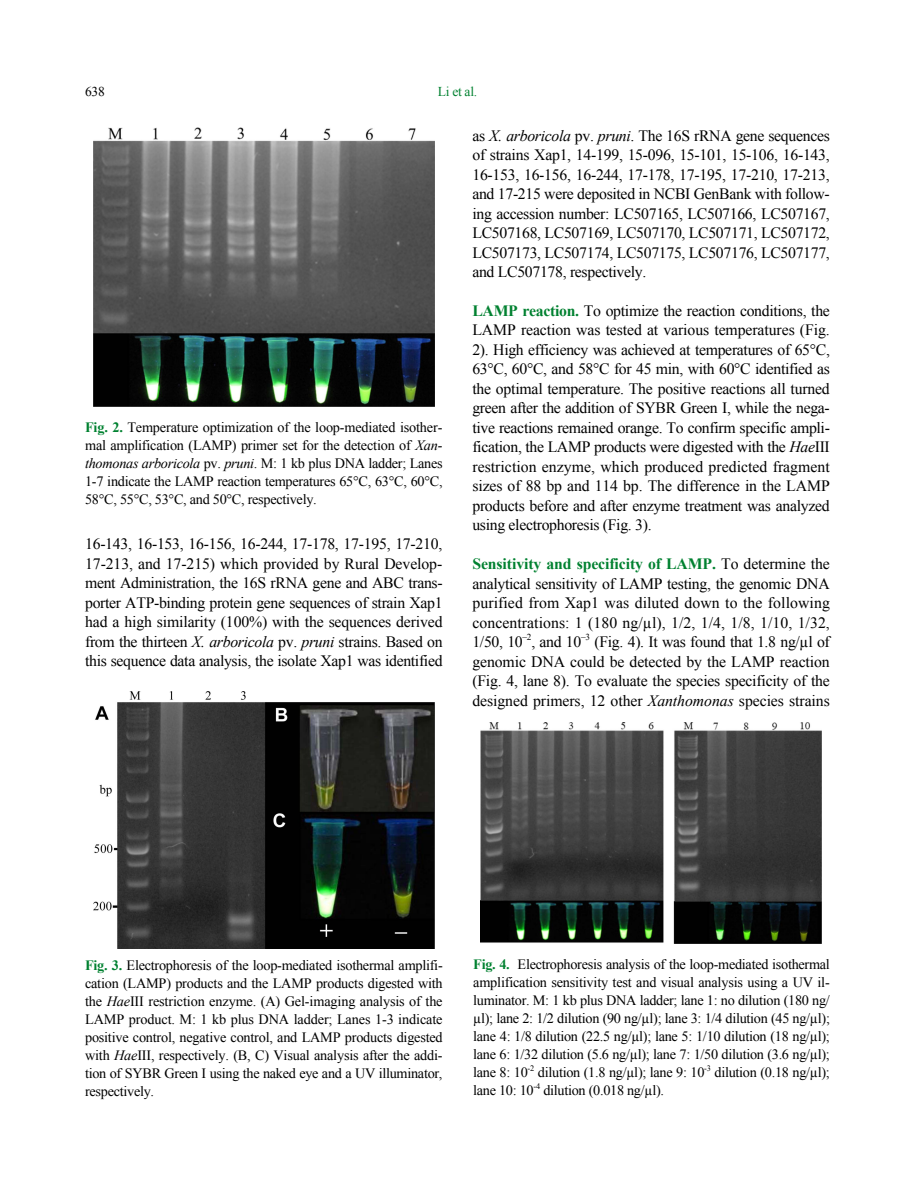
<style>
.page{position:relative;width:915px;height:1191px;background:#fff}
.page>*{position:absolute;margin:0;border:0;box-sizing:border-box;transform-origin:0 0}
.t1{font:15.75px/19.5px "Times New Roman";letter-spacing:-.02em;color:#000;text-align:justify}
.t2{font:14.25px/18px "Times New Roman";letter-spacing:-.02em;color:#000;text-align:justify}
.t3{font:13.5px "Times New Roman";color:#008130}
.t4{font:13.5px "Times New Roman";color:#000}
.s1{font-weight:700;color:#008130}
.s2{font-style:italic}
</style>
<div class="page">
<img style="left:94px;top:128px;width:340px;height:279px">
<img style="left:94px;top:691px;width:340px;height:257px">
<img style="left:480px;top:722px;width:341px;height:222px">
<p class="t4" style="left:85px;top:83px;width:21px">638</p>
<p class="t3" style="left:437px;top:83px;width:41px">Li et al.</p>
<p class="t2" style="left:85px;top:418px;width:359px"><span class="s1">Fig. 2.</span> Temperature optimization of the loop-mediated isother&shy;mal amplification (LAMP) primer set for the detection of <span class="s2">Xan&shy;thomonas arboricola</span> pv. <span class="s2">pruni</span>. M: 1 kb plus DNA ladder; Lanes 1-7 indicate the LAMP reaction temperatures 65°C, 63°C, 60°C, 58°C, 55°C, 53°C, and 50°C, respectively.</p>
<p class="t1" style="left:85px;top:534px;width:359px">16-143, 16-153, 16-156, 16-244, 17-178, 17-195, 17-210, 17-213, and 17-215) which provided by Rural Develop&shy;ment Administration, the 16S rRNA gene and ABC trans&shy;porter ATP-binding protein gene sequences of strain Xap1 had a high similarity (100%) with the sequences derived from the thirteen <span class="s2">X. arboricola</span> pv. <span class="s2">pruni</span> strains. Based on this sequence data analysis, the isolate Xap1 was identified</p>
<p class="t1" style="left:472px;top:125px;width:359px">as <span class="s2">X. arboricola</span> pv. <span class="s2">pruni</span>. The 16S rRNA gene sequences of strains Xap1, 14-199, 15-096, 15-101, 15-106, 16-143, 16-153, 16-156, 16-244, 17-178, 17-195, 17-210, 17-213, and 17-215 were deposited in NCBI GenBank with follow&shy;ing accession number: LC507165, LC507166, LC507167, LC507168, LC507169, LC507170, LC507171, LC507172, LC507173, LC507174, LC507175, LC507176, LC507177, and LC507178, respectively.</p>
<p class="t1" style="left:472px;top:301px;width:359px"><span class="s1">LAMP reaction.</span> To optimize the reaction conditions, the LAMP reaction was tested at various temperatures (Fig.<br>2). High efficiency was achieved at temperatures of 65°C, 63°C, 60°C, and 58°C for 45 min, with 60°C identified as the optimal temperature. The positive reactions all turned green after the addition of SYBR Green I, while the nega&shy;tive reactions remained orange. To confirm specific ampli&shy;fication, the LAMP products were digested with the <span class="s2">Hae</span>III restriction enzyme, which produced predicted fragment sizes of 88 bp and 114 bp. The difference in the LAMP products before and after enzyme treatment was analyzed using electrophoresis (Fig. 3).</p>
<p class="t1" style="left:472px;top:554px;width:359px"><span class="s1">Sensitivity and specificity of LAMP.</span> To determine the analytical sensitivity of LAMP testing, the genomic DNA purified from Xap1 was diluted down to the following concentrations: 1 (180 ng/µl), 1/2, 1/4, 1/8, 1/10, 1/32, 1/50, 10<sup>–2</sup>, and 10<sup>–3</sup> (Fig. 4). It was found that 1.8 ng/µl of genomic DNA could be detected by the LAMP reaction (Fig. 4, lane 8). To evaluate the species specificity of the designed primers, 12 other <span class="s2">Xanthomonas</span> species strains</p>
<p class="t2" style="left:85px;top:956px;width:359px"><span class="s1">Fig. 3.</span> Electrophoresis of the loop-mediated isothermal amplifi&shy;cation (LAMP) products and the LAMP products digested with the <span class="s2">Hae</span>III restriction enzyme. (A) Gel-imaging analysis of the LAMP product. M: 1 kb plus DNA ladder; Lanes 1-3 indicate positive control, negative control, and LAMP products digested with <span class="s2">Hae</span>III, respectively. (B, C) Visual analysis after the addi&shy;tion of SYBR Green I using the naked eye and a UV illuminator, respectively.</p>
<p class="t2" style="left:473px;top:954px;width:358px"><span class="s1">Fig. 4.</span> Electrophoresis analysis of the loop-mediated isothermal amplification sensitivity test and visual analysis using a UV il&shy;luminator. M: 1 kb plus DNA ladder; lane 1: no dilution (180 ng/ µl); lane 2: 1/2 dilution (90 ng/µl); lane 3: 1/4 dilution (45 ng/µl); lane 4: 1/8 dilution (22.5 ng/µl); lane 5: 1/10 dilution (18 ng/µl); lane 6: 1/32 dilution (5.6 ng/µl); lane 7: 1/50 dilution (3.6 ng/µl); lane 8: 10<sup>-2</sup> dilution (1.8 ng/µl); lane 9: 10<sup>-3</sup> dilution (0.18 ng/µl); lane 10: 10<sup>-4</sup> dilution (0.018 ng/µl).</p>
</div>
